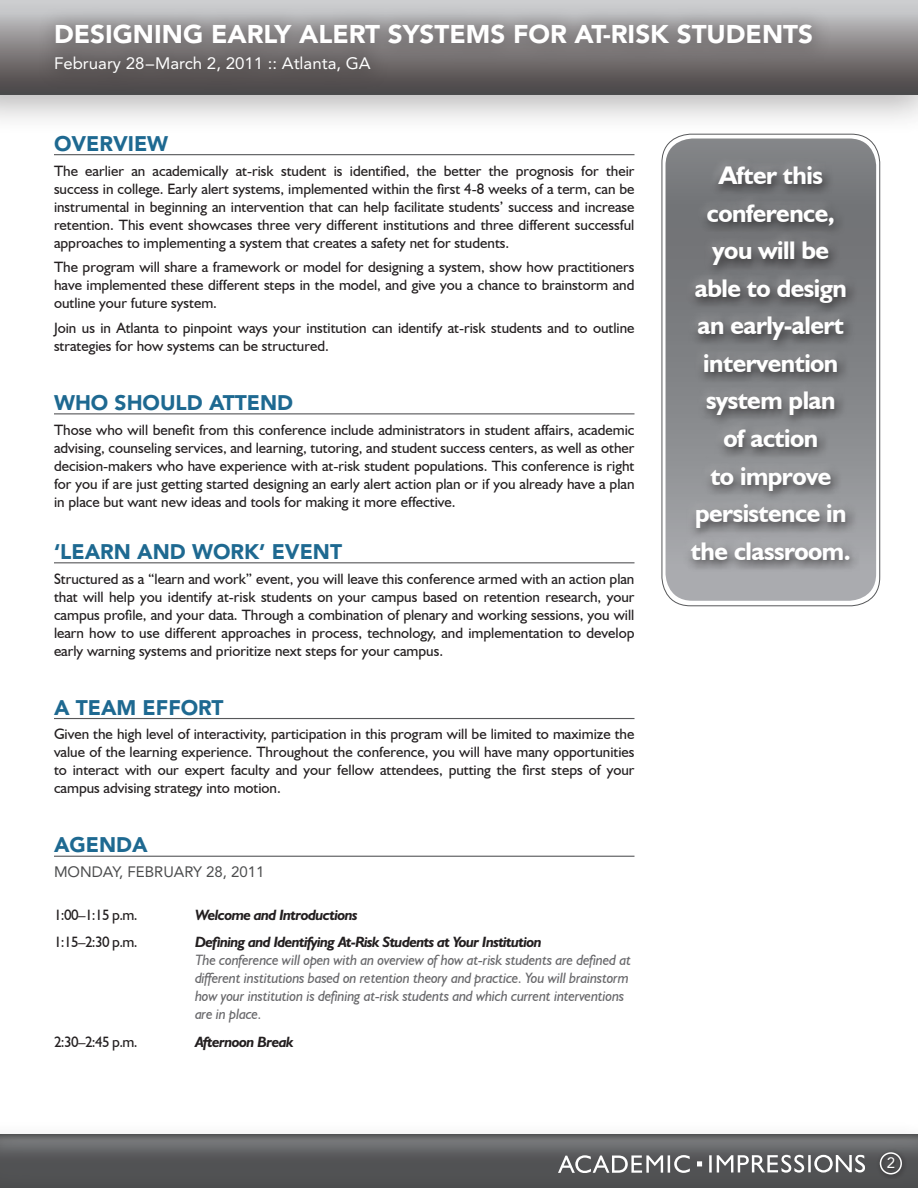
<style>
.page{position:relative;width:918px;height:1188px;background:#fff}
.page>*{position:absolute;margin:0;border:0;box-sizing:border-box;transform-origin:0 0}
.t1{font:700 25.5px/37.5px "Humanist 521 BT";letter-spacing:-.02em;color:#fff;text-align:center}
.t2{font:900 25.5px "Avenir LT Std";color:#fff}
.HEADERS{font:900 21px "Avenir LT Std";color:#1e6991}
.t3{font:16.5px "Avenir LT Std";color:#fff}
.PARAGRAPH{font:15px/18px "Humanist 521 BT";color:#231f20;text-align:justify}
.BULLETS{font:15px/18px "Humanist 521 BT";color:#231f20;text-align:justify}
.DESCRIPTION{font:italic 15px/18px "Humanist 521 BT";letter-spacing:-.02em;color:#69696c}
.Agenda{font:italic 700 15px "Humanist 521 BT";letter-spacing:-.04em;color:#231f20}
.Agenda-2{font:15px "Humanist 521 BT";letter-spacing:-.04em;color:#231f20}
.DATE{font:15px "Avenir LT Std";color:#4b4c4d}
.t4{font:15px "Avenir LT Std";color:#fff}
</style>
<div class="page">
<svg style="left:0;top:1134px;width:918px;height:53px;background:#5b5c5d"></svg>
<svg style="left:697px;top:1161px;width:5px;height:5px"></svg>
<svg style="left:558px;top:1155px;width:132px;height:18px"></svg>
<hr style="left:709px;top:1155px;width:3px;height:18px;background:#fff">
<svg style="left:717px;top:1155px;width:87px;height:18px"></svg>
<hr style="left:808px;top:1155px;width:3px;height:17px;background:#fff">
<svg style="left:814px;top:1155px;width:51px;height:18px"></svg>
<div style="left:0;top:0;width:918px;height:133px;background:#231f20;opacity:.31"></div>
<div style="left:0;top:0;width:918px;height:94px;background:linear-gradient(to bottom,#d3d4d6,#453f3f)"></div>
<div style="left:33px;top:3px;width:798px;height:88px;background:#231f20;opacity:.27"></div>
<div style="left:876px;top:1149px;width:31px;height:30px;background:#231f20;opacity:.75"></div>
<div style="left:880px;top:1152px;width:22px;height:22px;border:2px solid #fff;border-radius:50%"></div>
<div style="left:888px;top:1158px;width:9px;height:13px;background:#49494b"></div>
<hr style="left:54px;top:154px;width:580px;height:1px;background:#57585a">
<hr style="left:54px;top:413px;width:580px;height:1px;background:#57585a">
<hr style="left:54px;top:562px;width:580px;height:1px;background:#57585a">
<hr style="left:54px;top:718px;width:580px;height:1px;background:#57585a">
<hr style="left:54px;top:856px;width:580px;height:1px;background:#57585a">
<div style="left:661px;top:134px;width:219px;height:472px;border:1px solid #57585a;border-radius:29px"></div>
<svg style="left:666px;top:139px;width:210px;height:462px;background:#9c9ea1"></svg>
<div style="left:666px;top:139px;width:210px;height:169px;background:#7c7e81;border-radius:27px"></div>
<div style="left:681px;top:157px;width:176px;height:407px;background:#fff;opacity:.38"></div>
<div style="left:685px;top:161px;width:175px;height:409px;background:#231f20;opacity:.55"></div>
<p class="t2" style="left:54px;top:19px;width:761px">DESIGNING EARLY ALERT SYSTEMS FOR AT-RISK STUDENTS</p>
<p class="t3" style="left:54px;top:53px;width:318px">February 28–March 2, 2011 :: Atlanta, GA</p>
<p class="HEADERS" style="left:54px;top:131px;width:116px">OVERVIEW</p>
<p class="PARAGRAPH" style="left:54px;top:161px;width:582px">The earlier an academically at-risk student is identified, the better the prognosis for their success in college. Early alert systems, implemented within the first 4-8 weeks of a term, can be instrumental in beginning an intervention that can help facilitate students’ success and increase retention. This event showcases three very different institutions and three different successful approaches to implementing a system that creates a safety net for students.</p>
<p class="PARAGRAPH" style="left:54px;top:258px;width:582px">The program will share a framework or model for designing a system, show how practitioners have implemented these different steps in the model, and give you a chance to brainstorm and outline your future system.</p>
<p class="PARAGRAPH" style="left:54px;top:319px;width:582px">Join us in Atlanta to pinpoint ways your institution can identify at-risk students and to outline strategies for how systems can be structured.</p>
<p class="HEADERS" style="left:54px;top:390px;width:241px">WHO SHOULD ATTEND</p>
<p class="BULLETS" style="left:54px;top:420px;width:582px">Those who will benefit from this conference include administrators in student affairs, academic advising, counseling services, and learning, tutoring, and student success centers, as well as other decision-makers who have experience with at-risk student populations. This conference is right for you if are just getting started designing an early alert action plan or if you already have a plan in place but want new ideas and tools for making it more effective.</p>
<p class="HEADERS" style="left:54px;top:539px;width:290px">‘LEARN AND WORK’ EVENT</p>
<p class="PARAGRAPH" style="left:54px;top:569px;width:582px">Structured as a “learn and work” event, you will leave this conference armed with an action plan that will help you identify at-risk students on your campus based on retention research, your campus profile, and your data. Through a combination of plenary and working sessions, you will learn how to use different approaches in process, technology, and implementation to develop early warning systems and prioritize next steps for your campus.</p>
<p class="HEADERS" style="left:54px;top:695px;width:171px">A TEAM EFFORT</p>
<p class="PARAGRAPH" style="left:54px;top:725px;width:582px">Given the high level of interactivity, participation in this program will be limited to maximize the value of the learning experience. Throughout the conference, you will have many opportunities to interact with our expert faculty and your fellow attendees, putting the first steps of your campus advising strategy into motion.</p>
<p class="HEADERS" style="left:54px;top:832px;width:95px">AGENDA</p>
<p class="DATE" style="left:54px;top:863px;width:212px">MONDAY, FEBRUARY 28, 2011</p>
<p class="Agenda-2" style="left:54px;top:906px;width:85px">1:00–1:15 p.m.</p>
<p class="Agenda" style="left:195px;top:905px;width:164px">Welcome and Introductions</p>
<p class="Agenda-2" style="left:54px;top:933px;width:85px">1:15–2:30 p.m.</p>
<p class="Agenda" style="left:195px;top:932px;width:348px">Defining and Identifying At-Risk Students at Your Institution</p>
<p class="DESCRIPTION" style="left:195px;top:951px;width:438px">The conference will open with an overview of how at-risk students are defined at different institutions based on retention theory and practice. You will brainstorm how your institution is defining at-risk students and which current interventions are in place.</p>
<p class="Agenda-2" style="left:54px;top:1033px;width:85px">2:30–2:45 p.m.</p>
<p class="Agenda" style="left:195px;top:1033px;width:100px">Afternoon Break</p>
<h1 class="t1" style="left:691px;top:156px;width:161px">After this conference, you will be able to design an early-alert intervention system plan<br>of action<br>to improve persistence in the classroom.</h1>
<p class="t4" style="left:887px;top:1154px;width:10px">2</p>
</div>
